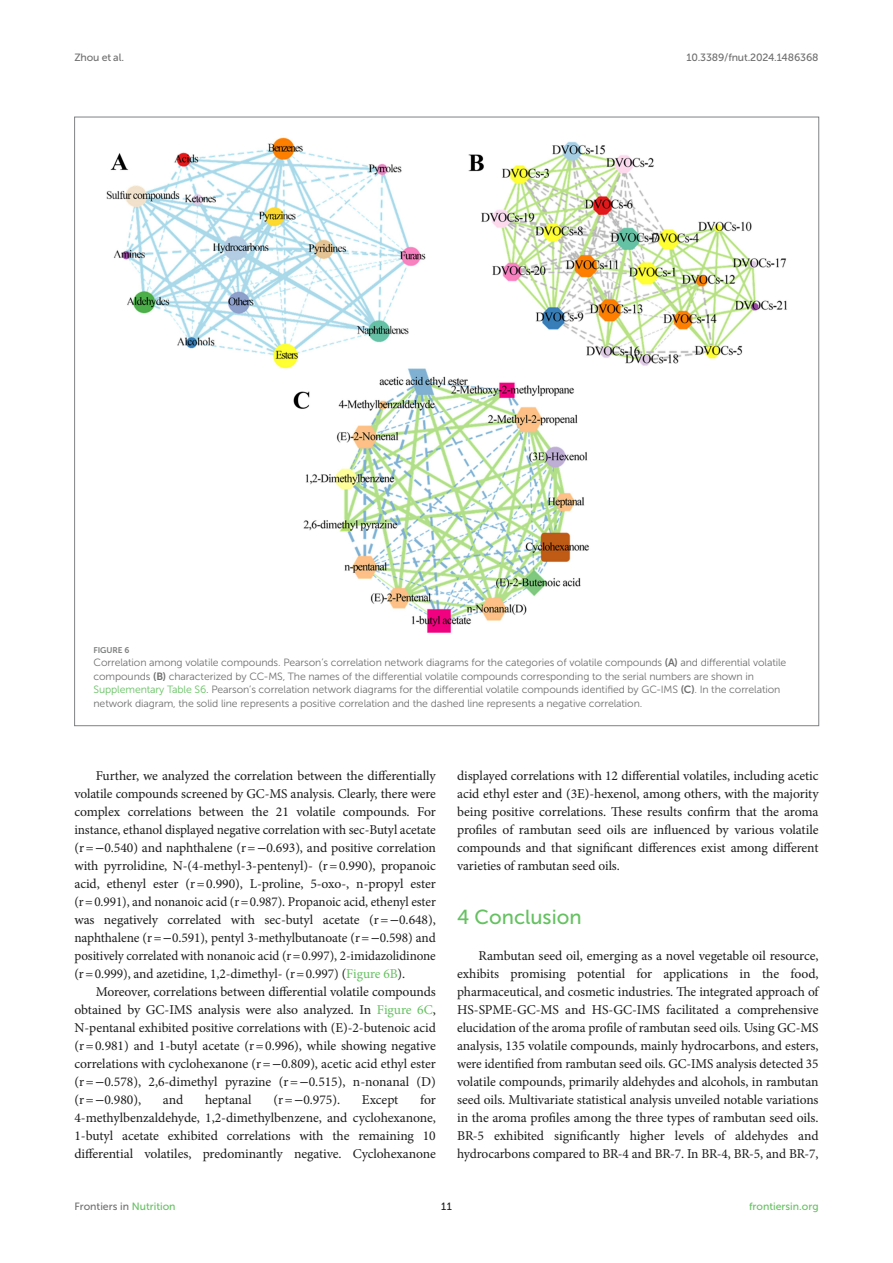
<style>
.page{position:relative;width:893px;height:1263px;background:#fff}
.page>*{position:absolute;margin:0;border:0;box-sizing:border-box;transform-origin:0 0}
.HEAD_1{font:20.25px "Museo Sans 500";color:#65c161}
.TEXT{font:13.5px/18px "Minion Pro";letter-spacing:-.005em;color:#1b1c1b;text-align:justify}
.TEXT_FLUSH{font:13.5px/18px "Minion Pro";letter-spacing:-.01em;color:#1b1c1b;text-align:justify}
.FIG_LEG{font:10.5px/13.5px "Museo Sans 300";letter-spacing:-.01em;color:#706f70}
.t1{font:10.5px "Museo Sans 500";letter-spacing:-.015em;color:#706f70}
.t2{font:10.5px "Museo Sans 500";color:#65c161}
.t3{font:10.5px "Museo Sans 500";color:#1b1c1b}
.FIG_HD{font:8.25px "Museo Sans 700";letter-spacing:-.01em;color:#7e7f7f}
.s1{font-family:"Museo Sans 700"}
.s2{color:#65c161}
.s3{font-family:"STIX General"}
</style>
<div class="page">
<img style="left:106px;top:137px;width:681px;height:496px">
<p class="t1" style="left:74px;top:51px;width:51px">Zhou et al.</p>
<p class="t1" style="left:686px;top:51px;width:134px">10.3389/fnut.2024.1486368</p>
<p class="FIG_HD" style="left:94px;top:645px;width:37px">FIGURE 6</p>
<p class="FIG_LEG" style="left:94px;top:656px;width:694px">Correlation among volatile compounds. Pearson’s correlation network diagrams for the categories of volatile compounds <span class="s1">(A)</span> and differential volatile compounds <span class="s1">(B)</span> characterized by CC-MS, The names of the differential volatile compounds corresponding to the serial numbers are shown in <span class="s2">Supplementary Table S6</span>. Pearson’s correlation network diagrams for the differential volatile compounds identified by GC-IMS <span class="s1">(C)</span>. In the correlation network diagram, the solid line represents a positive correlation and the dashed line represents a negative correlation.</p>
<p class="TEXT" style="left:74px;top:767px;width:363px;text-indent:21px">Further, we analyzed the correlation between the differentially volatile compounds screened by GC-MS analysis. Clearly, there were complex correlations between the 21 volatile compounds. For instance, ethanol displayed negative correlation with sec-Butyl acetate (r=<span class="s3">−</span>0.540) and naphthalene (r=<span class="s3">−</span>0.693), and positive correlation with pyrrolidine, N-(4-methyl-3-pentenyl)- (r=0.990), propanoic acid, ethenyl ester (r=0.990), L-proline, 5-oxo-, n-propyl ester (r=0.991), and nonanoic acid (r=0.987). Propanoic acid, ethenyl ester was negatively correlated with sec-butyl acetate (r=<span class="s3">−</span>0.648), naphthalene (r=<span class="s3">−</span>0.591), pentyl 3-methylbutanoate (r=<span class="s3">−</span>0.598) and positively correlated with nonanoic acid (r=0.997), 2-imidazolidinone (r=0.999), and azetidine, 1,2-dimethyl- (r=0.997) (<span class="s2">Figure 6B</span>).</p>
<p class="TEXT" style="left:74px;top:983px;width:363px;text-indent:21px">Moreover, correlations between differential volatile compounds obtained by GC-IMS analysis were also analyzed. In <span class="s2">Figure 6C</span>, N-pentanal exhibited positive correlations with (E)-2-butenoic acid (r=0.981) and 1-butyl acetate (r=0.996), while showing negative correlations with cyclohexanone (r=<span class="s3">−</span>0.809), acetic acid ethyl ester (r=<span class="s3">−</span>0.578), 2,6-dimethyl pyrazine (r=<span class="s3">−</span>0.515), n-nonanal (D) (r=<span class="s3">−</span>0.980),</p>
<p class="TEXT" style="left:74px;top:1091px;width:363px;text-indent:346px">for 4-methylbenzaldehyde, 1,2-dimethylbenzene, and cyclohexanone, 1-butyl acetate exhibited correlations with the remaining 10 differential volatiles, predominantly negative. Cyclohexanone</p>
<p class="TEXT" style="left:163px;top:1091px;width:22px">and</p>
<p class="TEXT" style="left:205px;top:1091px;width:48px">heptanal</p>
<p class="TEXT" style="left:273px;top:1091px;width:68px">(r=<span class="s3">−</span>0.975).</p>
<p class="TEXT" style="left:362px;top:1091px;width:38px">Except</p>
<p class="TEXT" style="left:457px;top:767px;width:363px">displayed correlations with 12 differential volatiles, including acetic acid ethyl ester and (3E)-hexenol, among others, with the majority being positive correlations. These results confirm that the aroma profiles of rambutan seed oils are influenced by various volatile compounds and that significant differences exist among different varieties of rambutan seed oils.</p>
<p class="HEAD_1" style="left:457px;top:906px;width:126px">4 Conclusion</p>
<p class="TEXT_FLUSH" style="left:457px;top:947px;width:363px;text-indent:21px">Rambutan seed oil, emerging as a novel vegetable oil resource, exhibits promising potential for applications in the food, pharmaceutical, and cosmetic industries. The integrated approach of HS-SPME-GC-MS and HS-GC-IMS facilitated a comprehensive elucidation of the aroma profile of rambutan seed oils. Using GC-MS analysis, 135 volatile compounds, mainly hydrocarbons, and esters, were identified from rambutan seed oils. GC-IMS analysis detected 35 volatile compounds, primarily aldehydes and alcohols, in rambutan seed oils. Multivariate statistical analysis unveiled notable variations in the aroma profiles among the three types of rambutan seed oils.<br>BR-5 exhibited significantly higher levels of aldehydes and hydrocarbons compared to BR-4 and BR-7. In BR-4, BR-5, and BR-7,</p>
<p class="t1" style="left:74px;top:1200px;width:103px">Frontiers in <span class="s2">Nutrition</span></p>
<p class="t3" style="left:441px;top:1200px;width:12px">11</p>
<p class="t2" style="left:749px;top:1200px;width:71px">frontiersin.org</p>
</div>
